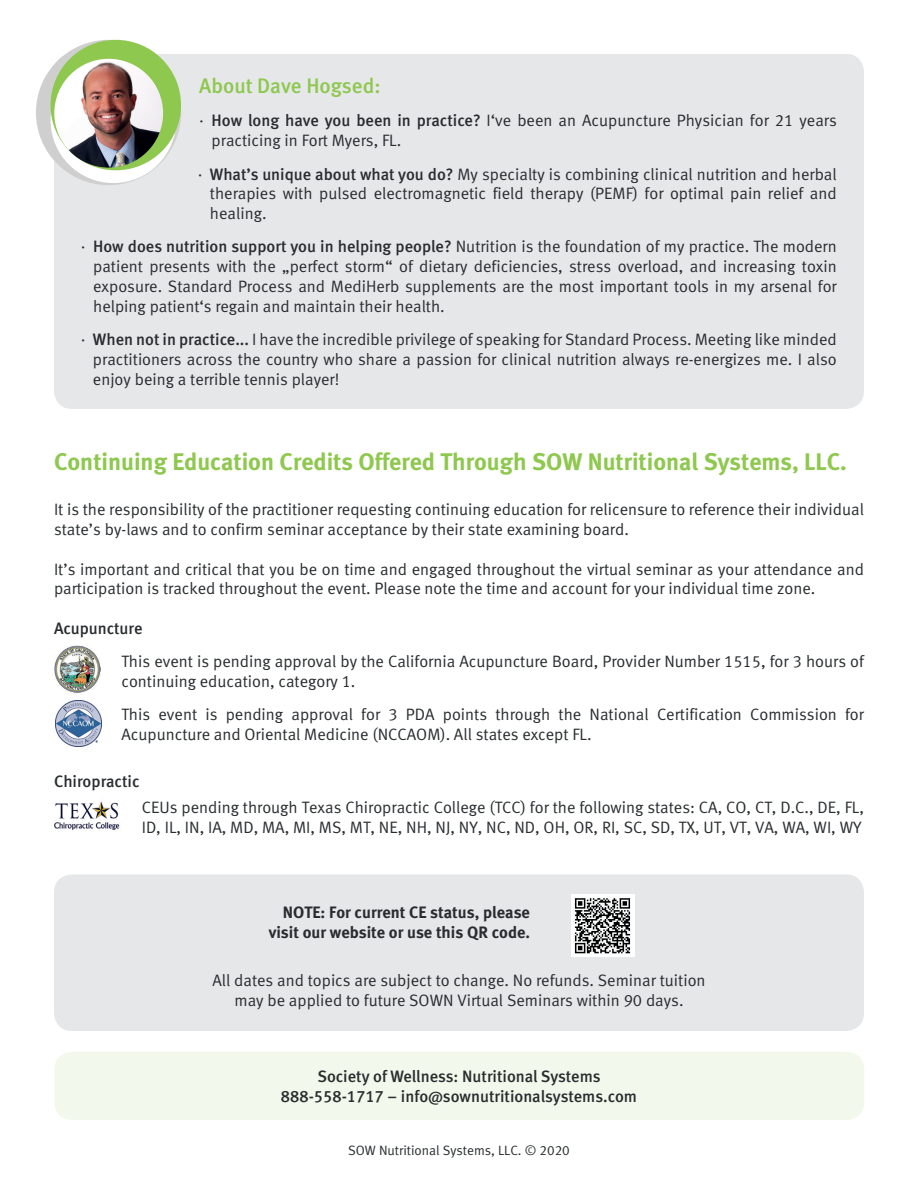
<style>
.page{position:relative;width:918px;height:1188px;background:#fff}
.page>*{position:absolute;margin:0;border:0;box-sizing:border-box;transform-origin:0 0}
.t1{font:24px "Meta Bold LF";color:#8ec84e}
.t2{font:21px "Meta Medium LF";color:#8ec84e}
.t3{font:16.5px/19.8px "Meta Normal LF";color:#292d2f}
.t4{font:16.5px/19.8px "Meta Medium LF";color:#292d2f;text-align:center}
.t5{font:16.5px/19.8px "Meta Bold LF";color:#292d2f;text-align:right}
.t6{font:13.5px "Meta Normal LF";color:#292d2f}
.s1{font-family:"Meta Medium LF"}
</style>
<div class="page">
<div style="left:54px;top:54px;width:810px;height:355px;background:#e6e7e9;border-radius:18px"></div>
<div style="left:54px;top:874px;width:810px;height:157px;background:#e6e7e9;border-radius:18px"></div>
<div style="left:54px;top:1052px;width:810px;height:68px;background:#f2f8eb;border-radius:18px"></div>
<img style="left:54px;top:801px;width:66px;height:29px">
<img style="left:55px;top:700px;width:46px;height:46px">
<img style="left:54px;top:646px;width:47px;height:46px">
<img style="left:571px;top:894px;width:63px;height:63px">
<div style="left:36px;top:40px;width:145px;height:145px;background:#d0cfd0;border-radius:50%"></div>
<div style="left:51px;top:57px;width:125px;height:126px;background:#fff;border-radius:50%"></div>
<div style="left:51px;top:40px;width:130px;height:130px;background:#8ec84e;border-radius:50%"></div>
<img style="left:54px;top:59px;width:109px;height:109px;border-radius:54px">
<p class="t2" style="left:199px;top:74px;width:183px">About Dave Hogsed:</p>
<p class="t3" style="left:212px;top:111px;width:627px;text-indent:-12px">· <span class="s1">How long have you been in practice?</span> I‘ve been an Acupuncture Physician for 21 years practicing in Fort Myers, FL.</p>
<p class="t3" style="left:210px;top:164px;width:628px;text-align:justify;text-indent:-12px">· <span class="s1">What’s unique about what you do?</span> My specialty is combining clinical nutrition and herbal therapies with pulsed electromagnetic field therapy (PEMF) for optimal pain relief and healing.</p>
<p class="t3" style="left:93px;top:237px;width:745px;text-align:justify;text-indent:-12px">· <span class="s1">How does nutrition support you in helping people?</span> Nutrition is the foundation of my practice. The modern patient presents with the „perfect storm“ of dietary deficiencies, stress overload, and increasing toxin exposure. Standard Process and MediHerb supplements are the most important tools in my arsenal for helping patient‘s regain and maintain their health.</p>
<p class="t3" style="left:93px;top:329px;width:745px;text-align:justify;text-indent:-12px">· <span class="s1">When not in practice...</span> I have the incredible privilege of speaking for Standard Process. Meeting like minded practitioners across the country who share a passion for clinical nutrition always re-energizes me. I also enjoy being a terrible tennis player!</p>
<p class="t1" style="left:54px;top:448px;width:794px">Continuing Education Credits Offered Through SOW Nutritional Systems, LLC.</p>
<p class="t3" style="left:54px;top:499px;width:812px">It is the responsibility of the practitioner requesting continuing education for relicensure to reference their individual state’s by-laws and to confirm seminar acceptance by their state examining board.</p>
<p class="t3" style="left:54px;top:559px;width:811px">It’s important and critical that you be on time and engaged throughout the virtual seminar as your attendance and participation is tracked throughout the event. Please note the time and account for your individual time zone.</p>
<p class="t4" style="left:54px;top:618px;width:90px">Acupuncture</p>
<p class="t3" style="left:122px;top:651px;width:744px">This event is pending approval by the California Acupuncture Board, Provider Number 1515, for 3 hours of continuing education, category 1.</p>
<p class="t3" style="left:122px;top:705px;width:744px">This event is pending approval for 3 PDA points through the National Certification Commission for<br>Acupuncture and Oriental Medicine (NCCAOM). All states except FL.</p>
<p class="t4" style="left:54px;top:771px;width:87px">Chiropractic</p>
<p class="t3" style="left:142px;top:797px;width:724px">CEUs pending through Texas Chiropractic College (TCC) for the following states: CA, CO, CT, D.C., DE, FL,<br>ID, IL, IN, IA, MD, MA, MI, MS, MT, NE, NH, NJ, NY, NC, ND, OH, OR, RI, SC, SD, TX, UT, VT, VA, WA, WI, WY</p>
<p class="t5" style="left:269px;top:902px;width:263px">NOTE: For current CE status, please visit our website or use this QR code.</p>
<p class="t3" style="left:212px;top:970px;width:495px;text-align:center">All dates and topics are subject to change. No refunds. Seminar tuition may be applied to future SOWN Virtual Seminars within 90 days.</p>
<p class="t4" style="left:281px;top:1066px;width:358px">Society of Wellness: Nutritional Systems<br>888-558-1717 – info@sownutritionalsystems.com</p>
<p class="t6" style="left:348px;top:1143px;width:223px">SOW Nutritional Systems, LLC. © 2020</p>
</div>
